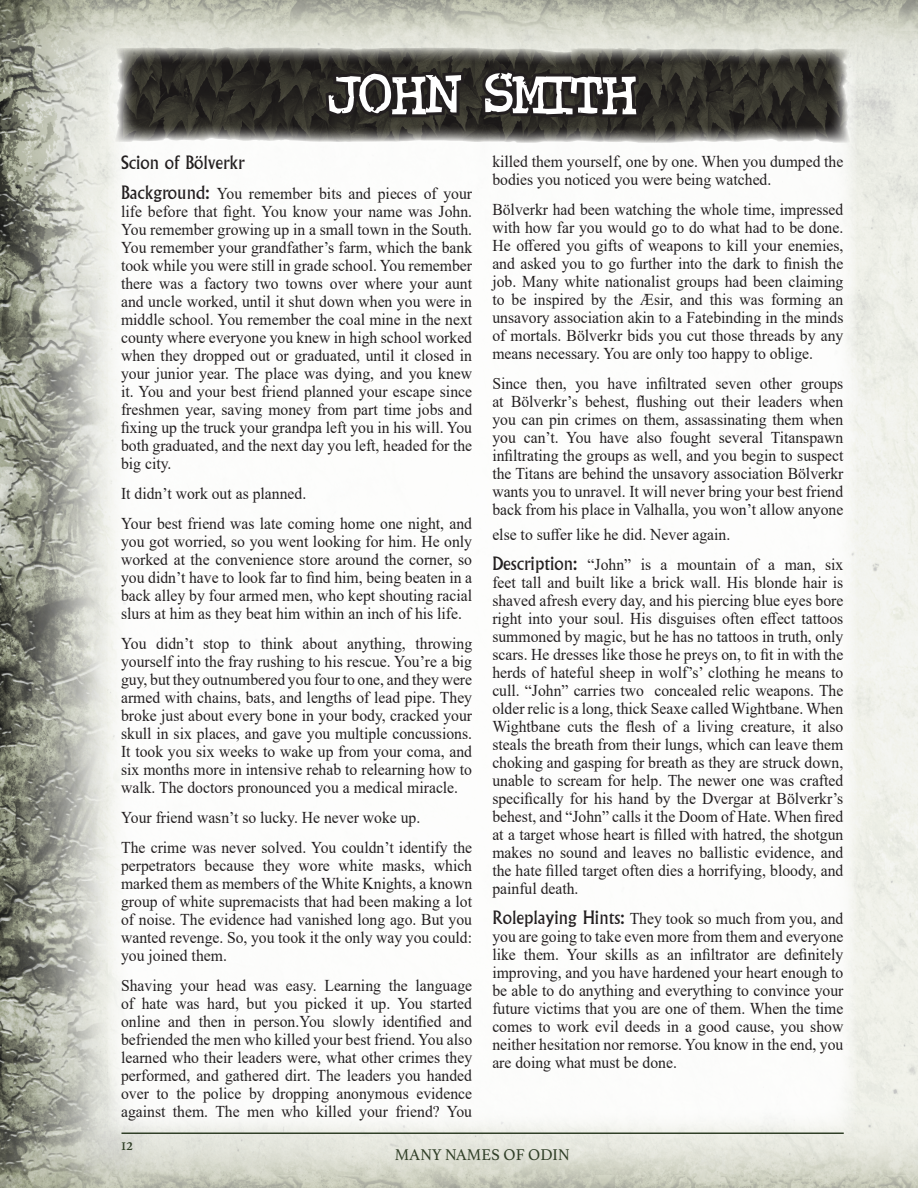
<style>
.page{position:relative;width:918px;height:1188px;background:#fff}
.page>*{position:absolute;margin:0;border:0;box-sizing:border-box;transform-origin:0 0}
.t1{font:72px "Crud Font";letter-spacing:-.03em;color:#fff;scale:.9 1}
.t2{font:18px "Albertus";color:#231f20;scale:.95 1}
.t3{font:16.5px/18px "Times New Roman";color:#231f20;text-align:justify;scale:.95 1}
.t4{font:16.5px "Athelas";color:#303f27}
.s1{font-family:"Albertus";font-size:18px}
</style>
<div class="page">
<img style="left:108px;top:0;width:810px;height:1188px">
<img style="left:0;top:0;width:108px;height:1188px">
<div style="left:108px;top:54px;width:749px;height:1080px;background:#fff"></div>
<svg style="left:115px;top:47px;width:736px;height:96px"></svg>
<img style="left:124px;top:47px;width:725px;height:81px">
<hr style="left:122px;top:1132px;width:722px;height:2px;background:#303f27">
<svg style="left:322px;top:64px;width:145px;height:58px"></svg>
<svg style="left:476px;top:48px;width:167px;height:95px"></svg>
<h1 class="t1" style="left:329px;top:54px;width:344px">JOHN SMITH</h1>
<p class="t2" style="left:121px;top:152px;width:132px">Scion of Bölverkr</p>
<p class="t3" style="left:121px;top:184px;width:371px"><span class="s1">Background:</span> You remember bits and pieces of your life before that fight. You know your name was John.<br>You remember growing up in a small town in the South.<br>You remember your grandfather’s farm, which the bank took while you were still in grade school. You remember there was a factory two towns over where your aunt and uncle worked, until it shut down when you were in middle school. You remember the coal mine in the next county where everyone you knew in high school worked when they dropped out or graduated, until it closed in your junior year. The place was dying, and you knew it. You and your best friend planned your escape since freshmen year, saving money from part time jobs and fixing up the truck your grandpa left you in his will. You both graduated, and the next day you left, headed for the big city.</p>
<p class="t3" style="left:121px;top:478px;width:371px;line-height:30px">It didn’t work out as planned.<br>Your best friend was late coming home one night, and</p>
<p class="t3" style="left:121px;top:532px;width:371px">you got worried, so you went looking for him. He only worked at the convenience store around the corner, so you didn’t have to look far to find him, being beaten in a back alley by four armed men, who kept shouting racial slurs at him as they beat him within an inch of his life.</p>
<p class="t3" style="left:121px;top:634px;width:371px">You didn’t stop to think about anything, throwing yourself into the fray rushing to his rescue. You’re a big guy, but they outnumbered you four to one, and they were armed with chains, bats, and lengths of lead pipe. They broke just about every bone in your body, cracked your skull in six places, and gave you multiple concussions.<br>It took you six weeks to wake up from your coma, and six months more in intensive rehab to relearning how to walk. The doctors pronounced you a medical miracle.</p>
<p class="t3" style="left:121px;top:802px;width:371px;line-height:30px">Your friend wasn’t so lucky. He never woke up.<br>The crime was never solved. You couldn’t identify the</p>
<p class="t3" style="left:121px;top:856px;width:371px">perpetrators because they wore white masks, which marked them as members of the White Knights, a known group of white supremacists that had been making a lot of noise. The evidence had vanished long ago. But you wanted revenge. So, you took it the only way you could: you joined them.</p>
<p class="t3" style="left:121px;top:976px;width:371px">Shaving your head was easy. Learning the language of hate was hard, but you picked it up. You started online and then in person.You slowly identified and befriended the men who killed your best friend. You also learned who their leaders were, what other crimes they performed, and gathered dirt. The leaders you handed over to the police by dropping anonymous evidence against them. The men who killed your friend? You</p>
<p class="t3" style="left:492px;top:152px;width:371px">killed them yourself, one by one. When you dumped the bodies you noticed you were being watched.</p>
<p class="t3" style="left:492px;top:200px;width:371px">Bölverkr had been watching the whole time, impressed with how far you would go to do what had to be done.<br>He offered you gifts of weapons to kill your enemies, and asked you to go further into the dark to finish the job. Many white nationalist groups had been claiming to be inspired by the Æsir, and this was forming an unsavory association akin to a Fatebinding in the minds of mortals. Bölverkr bids you cut those threads by any means necessary. You are only too happy to oblige.</p>
<p class="t3" style="left:492px;top:374px;width:371px">Since then, you have infiltrated seven other groups at Bölverkr’s behest, flushing out their leaders when you can pin crimes on them, assassinating them when you can’t. You have also fought several Titanspawn infiltrating the groups as well, and you begin to suspect the Titans are behind the unsavory association Bölverkr wants you to unravel. It will never bring your best friend back from his place in Valhalla, you won’t allow anyone</p>
<p class="t3" style="left:492px;top:519px;width:371px;line-height:30px">else to suffer like he did. Never again.<br><span class="s1">Description:</span> “John” is a mountain of a man, six</p>
<p class="t3" style="left:492px;top:573px;width:371px">feet tall and built like a brick wall. His blonde hair is shaved afresh every day, and his piercing blue eyes bore right into your soul. His disguises often effect tattoos summoned by magic, but he has no tattoos in truth, only scars. He dresses like those he preys on, to fit in with the herds of hateful sheep in wolf’s’ clothing he means to cull. “John” carries two concealed relic weapons. The older relic is a long, thick Seaxe called Wightbane. When Wightbane cuts the flesh of a living creature, it also steals the breath from their lungs, which can leave them choking and gasping for breath as they are struck down, unable to scream for help. The newer one was crafted specifically for his hand by the Dvergar at Bölverkr’s behest, and “John” calls it the Doom of Hate. When fired at a target whose heart is filled with hatred, the shotgun makes no sound and leaves no ballistic evidence, and the hate filled target often dies a horrifying, bloody, and painful death.</p>
<p class="t3" style="left:492px;top:909px;width:371px"><span class="s1">Roleplaying Hints:</span> They took so much from you, and you are going to take even more from them and everyone like them. Your skills as an infiltrator are definitely improving, and you have hardened your heart enough to be able to do anything and everything to convince your future victims that you are one of them. When the time comes to work evil deeds in a good cause, you show neither hesitation nor remorse. You know in the end, you are doing what must be done.</p>
<p class="t4" style="left:121px;top:1132px;width:14px">12</p>
<p class="t4" style="left:395px;top:1142px;width:177px">MANY NAMES OF ODIN</p>
</div>
